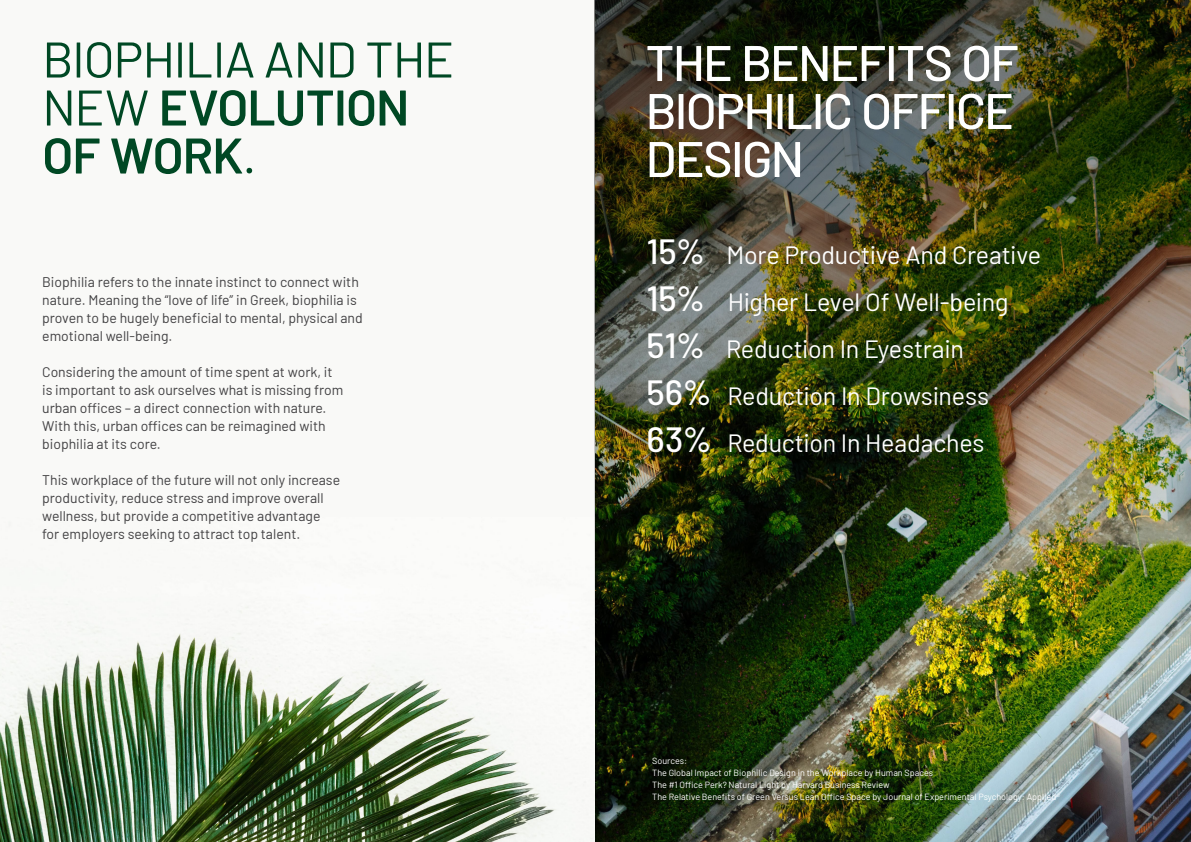
<style>
.page{position:relative;width:1191px;height:842px;background:#fff}
.page>*{position:absolute;margin:0;border:0;box-sizing:border-box;transform-origin:0 0}
.t1{font:500 50px/48px "Barlow";letter-spacing:-.035em;color:#fff;text-align:justify}
.t2{font:50px/48px "Barlow";letter-spacing:-.025em;color:#004824}
.t3{font:25px/47px "Barlow";letter-spacing:-.01em;color:#fff}
.t4{font:14px/18px "Barlow";color:#414042}
.t5{font:9px/12px "Barlow";color:#fff}
.s1{font-weight:600}
.s2{font-weight:500;font-size:35px}
</style>
<div class="page">
<div style="left:0;top:0;width:597px;height:842px;background:#f9f9f7"></div>
<img style="left:0;top:633px;width:556px;height:209px">
<img style="left:595px;top:665px;width:596px;height:177px">
<img style="left:594px;top:0;width:597px;height:665px">
<h1 class="t2" style="left:42px;top:32px;width:413px">BIOPHILIA AND THE<br>NEW <span class="s1">EVOLUTION<br>OF WORK</span>.</h1>
<p class="t4" style="left:42px;top:272px;width:322px">Biophilia refers to the innate instinct to connect with nature. Meaning the “love of life” in Greek, biophilia is proven to be hugely beneficial to mental, physical and emotional well-being.</p>
<p class="t4" style="left:42px;top:362px;width:303px">Considering the amount of time spent at work, it is important to ask ourselves what is missing from urban offices – a direct connection with nature.<br>With this, urban offices can be reimagined with biophilia at its core.</p>
<p class="t4" style="left:42px;top:470px;width:299px">This workplace of the future will not only increase productivity, reduce stress and improve overall wellness, but provide a competitive advantage for employers seeking to attract top talent.</p>
<h1 class="t1" style="left:645px;top:35px;width:374px">THE BENEFITS OF BIOPHILIC OFFICE DESIGN</h1>
<h2 class="t3" style="left:646px;top:229px;width:396px"><span class="s2">15%</span> More Productive And Creative<br><span class="s2">15%</span> Higher Level Of Well-being<br><span class="s2">51%</span> Reduction In Eyestrain<br><span class="s2">56%</span> Reduction In Drowsiness<br><span class="s2">63%</span> Reduction In Headaches</h2>
<p class="t5" style="left:652px;top:753px;width:410px">Sources:<br>The Global Impact of Biophilic Design in the Workplace by Human Spaces<br>The #1 Office Perk? Natural Light by Harvard Business Review<br>The Relative Benefits of Green Versus Lean Office Space by Journal of Experimental Psychology: Applied®</p>
</div>
